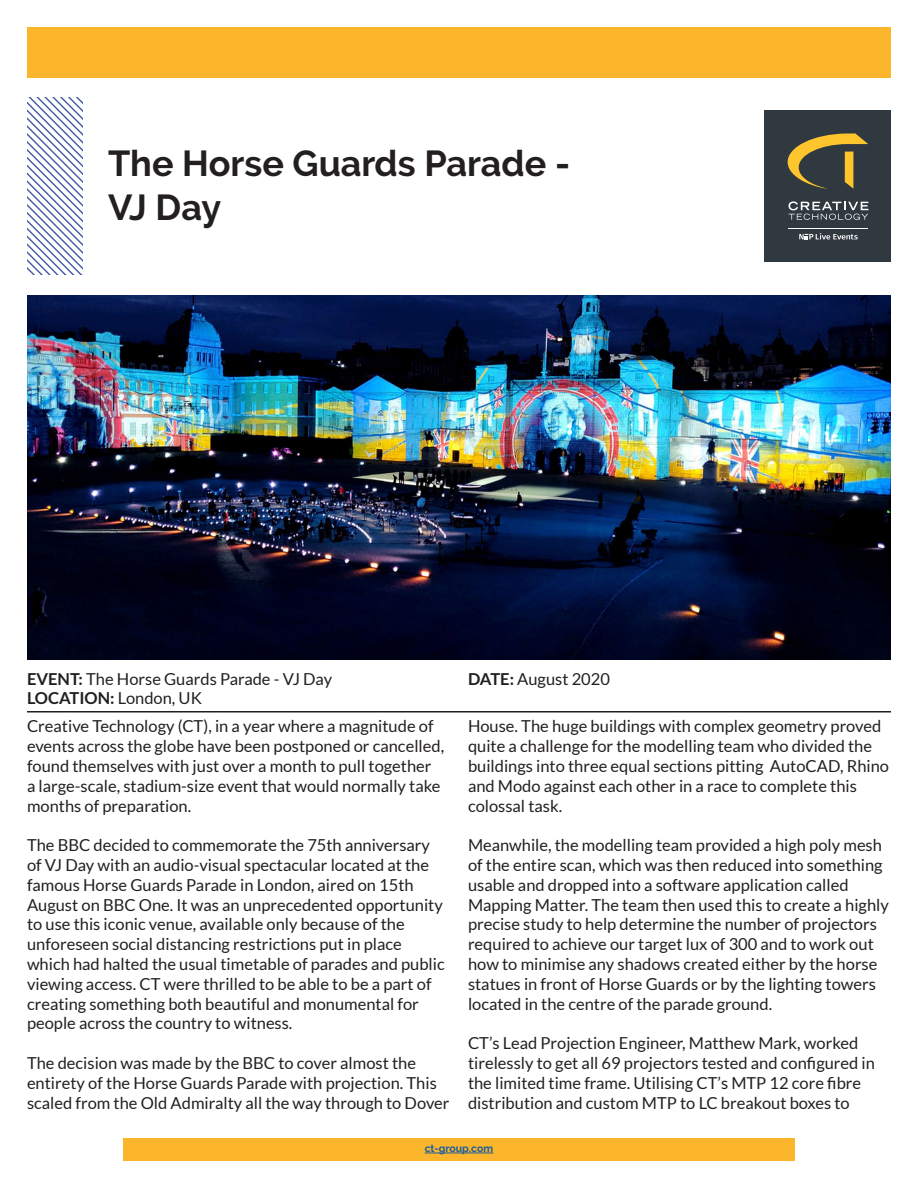
<style>
.page{position:relative;width:918px;height:1188px;background:#fff}
.page>*{position:absolute;margin:0;border:0;box-sizing:border-box;transform-origin:0 0}
.t1{font:700 36px/43.2px "Raleway";color:#231f20}
.t2{font:16.5px/19.8px "Lato";color:#231f20}
.t3{font:700 16.5px "Lato";color:#231f20}
.t4{font:700 10.5px "Raleway";color:#175d9e}
.s1{font-weight:700}
.s2{font-weight:400}
</style>
<div class="page">
<svg style="left:27px;top:98px;width:56px;height:177px"></svg>
<div style="left:27px;top:28px;width:864px;height:50px;background:#fcb62c"></div>
<div style="left:123px;top:1139px;width:672px;height:22px;background:#fcb62c"></div>
<img style="left:27px;top:296px;width:864px;height:363px">
<hr style="left:27px;top:711px;width:864px;height:2px;background:#231f20">
<div style="left:765px;top:111px;width:126px;height:151px;background:#313940"></div>
<svg style="left:789px;top:201px;width:79px;height:19px"></svg>
<hr style="left:789px;top:228px;width:79px;height:1px;background:#fff">
<svg style="left:799px;top:233px;width:59px;height:7px"></svg>
<svg style="left:788px;top:133px;width:80px;height:56px"></svg>
<hr style="left:425px;top:1153px;width:68px;height:1px;background:#175d9e">
<p class="t1" style="left:108px;top:142px;width:464px">The Horse Guards Parade -<br>VJ Day</p>
<p class="t2" style="left:27px;top:669px;width:307px"><span class="s1">EVENT:</span> The Horse Guards Parade - VJ Day</p>
<p class="t3" style="left:27px;top:689px;width:176px">LOCATION: <span class="s2">London, UK</span></p>
<p class="t2" style="left:468px;top:669px;width:144px"><span class="s1">DATE:</span> August 2020</p>
<p class="t2" style="left:468px;top:716px;width:423px">House. The huge buildings with complex geometry proved quite a challenge for the modelling team who divided the buildings into three equal sections pitting AutoCAD, Rhino and Modo against each other in a race to complete this colossal task.</p>
<p class="t2" style="left:468px;top:835px;width:422px">Meanwhile, the modelling team provided a high poly mesh of the entire scan, which was then reduced into something usable and dropped into a software application called Mapping Matter. The team then used this to create a highly precise study to help determine the number of projectors required to achieve our target lux of 300 and to work out how to minimise any shadows created either by the horse statues in front of Horse Guards or by the lighting towers located in the centre of the parade ground.</p>
<p class="t2" style="left:468px;top:1033px;width:409px">CT’s Lead Projection Engineer, Matthew Mark, worked tirelessly to get all 69 projectors tested and configured in the limited time frame. Utilising CT’s MTP 12 core fibre distribution and custom MTP to LC breakout boxes to</p>
<p class="t4" style="left:425px;top:1142px;width:70px">ct-group.com</p>
<p class="t2" style="left:27px;top:716px;width:419px">Creative Technology (CT), in a year where a magnitude of events across the globe have been postponed or cancelled, found themselves with just over a month to pull together<br>a large-scale, stadium-size event that would normally take months of preparation.</p>
<p class="t2" style="left:27px;top:835px;width:419px">The BBC decided to commemorate the 75th anniversary of VJ Day with an audio-visual spectacular located at the famous Horse Guards Parade in London, aired on 15th August on BBC One. It was an unprecedented opportunity to use this iconic venue, available only because of the unforeseen social distancing restrictions put in place which had halted the usual timetable of parades and public viewing access. CT were thrilled to be able to be a part of creating something both beautiful and monumental for people across the country to witness.</p>
<p class="t2" style="left:27px;top:1053px;width:424px">The decision was made by the BBC to cover almost the entirety of the Horse Guards Parade with projection. This scaled from the Old Admiralty all the way through to Dover</p>
</div>
